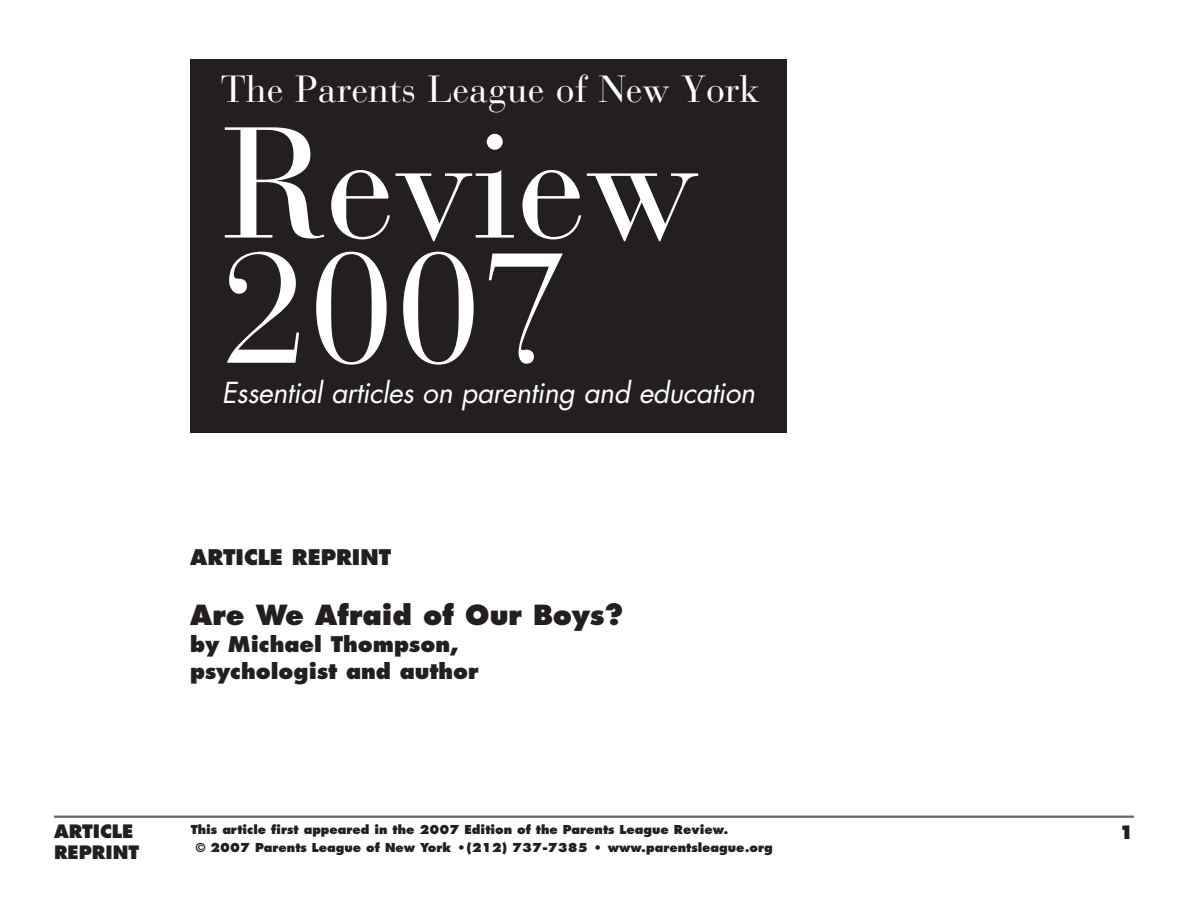
<style>
.page{position:relative;width:1188px;height:918px;background:#fff}
.page>*{position:absolute;margin:0;border:0;box-sizing:border-box;transform-origin:0 0}
.t1{font:156.45px/125.2px "Bauer Bodoni";color:#fff}
.t2{font:37.5px "Bauer Bodoni";color:#fff}
.t3{font:italic 28.2px "Futura";letter-spacing:-.015em;color:#fff}
.t4{font:800 27px "Futura";color:#231f20}
.t5{font:800 21px/27px "Futura";color:#231f20}
.t6{font:800 18px/21px "Futura";color:#231f20}
.t7{font:800 12px/18px "Futura";color:#231f20}
</style>
<div class="page">
<hr style="left:54px;top:816px;width:1080px;height:2px;background:#69696c">
<div style="left:190px;top:59px;width:597px;height:373px;background:#231f20"></div>
<h2 class="t2" style="left:221px;top:67px;width:541px">The Parents League of New York</h2>
<h1 class="t1" style="left:221px;top:123px;width:480px">Review<br>2007</h1>
<h3 class="t3" style="left:222px;top:373px;width:535px">Essential articles on parenting and education</h3>
<h3 class="t5" style="left:190px;top:544px;width:202px">ARTICLE REPRINT</h3>
<h3 class="t4" style="left:190px;top:599px;width:434px">Are We Afraid of Our Boys?</h3>
<h3 class="t5" style="left:190px;top:631px;width:290px">by Michael Thompson, psychologist and author</h3>
<h3 class="t6" style="left:54px;top:821px;width:87px">ARTICLE<br>REPRINT</h3>
<p class="t7" style="left:196px;top:820px;width:579px;text-indent:-5px">This article first appeared in the 2007 Edition of the Parents League Review.<br>© 2007 Parents League of New York •(212) 737-7385 • www.parentsleague.org</p>
</div>
